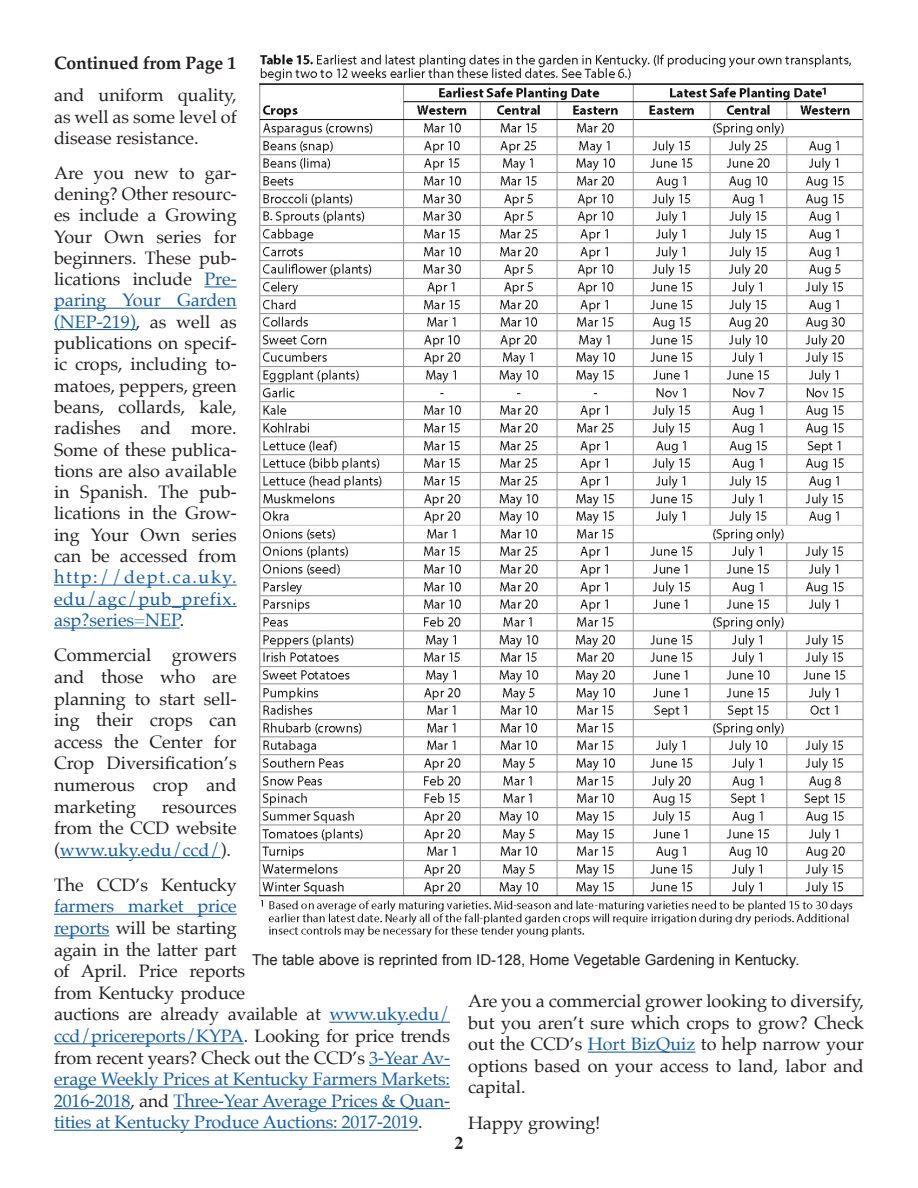
<style>
.page{position:relative;width:918px;height:1188px;background:#fff}
.page>*{position:absolute;margin:0;border:0;box-sizing:border-box;transform-origin:0 0}
.t1{font:18px/21.3px "Palatino";color:#231f20;text-align:justify}
.t2{font:18px/21.6px "Palatino";letter-spacing:-.01em;color:#175d9e}
.t3{font:700 18px "Palatino";letter-spacing:-.01em;color:#231f20}
.t4{font:700 18px "Times";color:#231f20}
.t5{font:15px "Arial";color:#231f20}
.s1{color:#175d9e}
.s2{color:#231f20}
</style>
<div class="page">
<hr style="left:204px;top:286px;width:33px;height:1px;background:#175d9e">
<hr style="left:54px;top:308px;width:183px;height:1px;background:#175d9e">
<hr style="left:54px;top:329px;width:82px;height:1px;background:#175d9e">
<hr style="left:54px;top:585px;width:183px;height:1px;background:#175d9e">
<hr style="left:54px;top:606px;width:183px;height:1px;background:#175d9e">
<hr style="left:54px;top:628px;width:126px;height:1px;background:#175d9e">
<hr style="left:60px;top:857px;width:161px;height:1px;background:#175d9e">
<hr style="left:54px;top:914px;width:183px;height:1px;background:#175d9e">
<hr style="left:54px;top:935px;width:55px;height:1px;background:#175d9e">
<hr style="left:329px;top:1022px;width:121px;height:1px;background:#175d9e">
<hr style="left:54px;top:1043px;width:190px;height:1px;background:#175d9e">
<hr style="left:369px;top:1065px;width:81px;height:1px;background:#175d9e">
<hr style="left:54px;top:1087px;width:396px;height:1px;background:#175d9e">
<hr style="left:54px;top:1108px;width:76px;height:1px;background:#175d9e">
<hr style="left:174px;top:1108px;width:276px;height:1px;background:#175d9e">
<hr style="left:54px;top:1130px;width:364px;height:1px;background:#175d9e">
<hr style="left:588px;top:1052px;width:107px;height:1px;background:#175d9e">
<img style="left:259px;top:54px;width:605px;height:884px">
<p class="t3" style="left:54px;top:47px;width:184px">Continued from Page 1</p>
<p class="t1" style="left:54px;top:84px;width:184px">and uniform quality, as well as some level of disease resistance.</p>
<p class="t1" style="left:54px;top:162px;width:184px">Are you new to gar&shy;dening? Other resourc&shy;es include a Growing Your Own series for beginners. These pub&shy;lications include <span class="s1">Pre&shy;paring Your Garden (NEP-219)</span>, as well as publications on specif&shy;ic crops, including to&shy;matoes, peppers, green beans, collards, kale, radishes and more.<br>Some of these publica&shy;tions are also available in Spanish. The pub&shy;lications in the Grow&shy;ing Your Own series can be accessed from <span class="s1">http://dept.ca.uky. edu/agc/pub_prefix. asp?series=NEP</span>.</p>
<p class="t1" style="left:54px;top:644px;width:184px">Commercial growers and those who are planning to start sell&shy;ing their crops can access the Center for Crop Diversification’s numerous crop and marketing</p>
<p class="t1" style="left:54px;top:795px;width:184px;text-indent:108px">resources from the CCD website (<span class="s1">www.uky.edu/ccd/</span>).</p>
<p class="t2" style="left:54px;top:874px;width:398px"><span class="s2">The CCD’s Kentucky<br></span>farmers market price<br>reports <span class="s2">will be starting<br>again in the latter part<br>of April. Price reports<br>from Kentucky produce<br>auctions are already available at</span> www.uky.edu/ ccd/pricereports/KYPA<span class="s2">. Looking for price trends from recent years? Check out the CCD’s</span> 3-Year Av&shy;erage Weekly Prices at Kentucky Farmers Markets:<br>2016-2018<span class="s2">, and</span> Three-Year Average Prices &amp; Quan&shy;tities at Kentucky Produce Auctions: 2017-2019<span class="s2">.</span></p>
<p class="t5" style="left:252px;top:950px;width:549px">The table above is reprinted from ID-128, Home Vegetable Gardening in Kentucky.</p>
<p class="t1" style="left:468px;top:990px;width:398px">Are you a commercial grower looking to diversify, but you aren’t sure which crops to grow? Check out the CCD’s <span class="s1">Hort BizQuiz</span> to help narrow your options based on your access to land, labor and capital.</p>
<p class="t1" style="left:468px;top:1112px;width:134px">Happy growing!</p>
<p class="t4" style="left:454px;top:1125px;width:10px">2</p>
</div>
